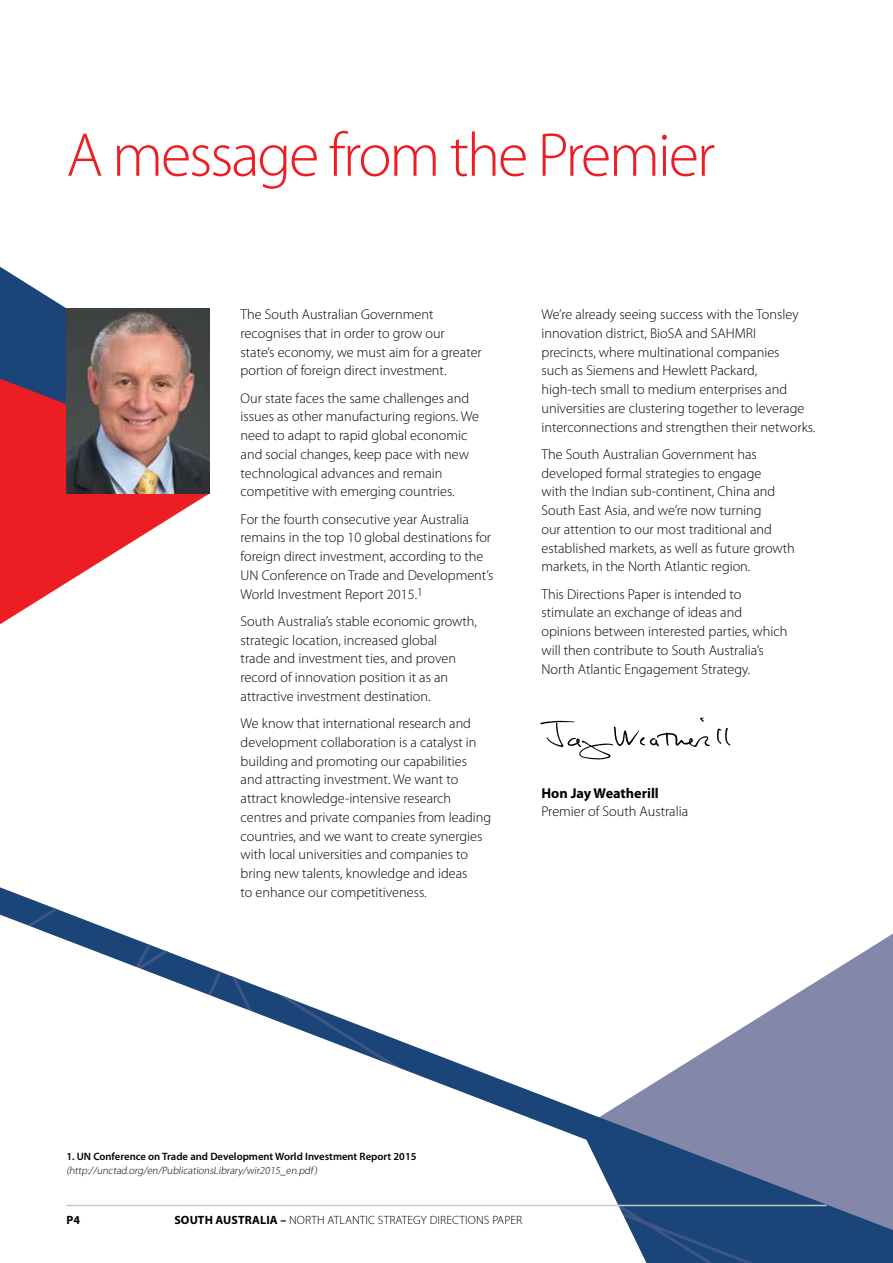
<style>
.page{position:relative;width:893px;height:1263px;background:#fff}
.page>*{position:absolute;margin:0;border:0;box-sizing:border-box;transform-origin:0 0}
.t1{font:300 62.4px "Myriad Pro";letter-spacing:-.035em;color:#ed1d24}
.t2{font:300 14.25px/18.8px "Myriad Pro";color:#000}
.t3{font:700 14.25px "Myriad Pro";color:#000}
.t4{font:300 12px "Myriad Pro";letter-spacing:.01em;color:#000}
.t5{font:700 12px "Myriad Pro";color:#000}
.t6{font:600 10.65px "Myriad Pro";color:#000}
.t7{font:300 10.65px "Myriad Pro";color:#000}
.s1{font-weight:700}
</style>
<div class="page">
<svg style="left:0;top:887px;width:893px;height:376px"></svg>
<svg style="left:0;top:915px;width:646px;height:348px"></svg>
<svg style="left:0;top:267px;width:66px;height:112px"></svg>
<svg style="left:0;top:379px;width:210px;height:245px;fill:#ed1d24"></svg>
<img style="left:66px;top:308px;width:144px;height:185px">
<svg style="left:717px;top:728px;width:13px;height:17px"></svg>
<svg style="left:540px;top:718px;width:170px;height:41px"></svg>
<hr style="left:66px;top:1205px;width:761px;height:1px;background:#c7c8ca">
<h1 class="t1" style="left:66px;top:121px;width:650px">A message from the Premier</h1>
<p class="t2" style="left:241px;top:305px;width:243px">The South Australian Government recognises that in order to grow our state’s economy, we must aim for a greater portion of foreign direct investment.</p>
<p class="t2" style="left:241px;top:389px;width:240px">Our state faces the same challenges and issues as other manufacturing regions. We need to adapt to rapid global economic and social changes, keep pace with new technological advances and remain competitive with emerging countries.</p>
<p class="t2" style="left:241px;top:510px;width:254px">For the fourth consecutive year Australia remains in the top 10 global destinations for foreign direct investment, according to the UN Conference on Trade and Development’s World Investment Report 2015.<sup>1</sup></p>
<p class="t2" style="left:241px;top:612px;width:238px">South Australia’s stable economic growth, strategic location, increased global<br>trade and investment ties, and proven record of innovation position it as an attractive investment destination.</p>
<p class="t2" style="left:241px;top:714px;width:252px">We know that international research and development collaboration is a catalyst in building and promoting our capabilities and attracting investment. We want to attract knowledge-intensive research centres and private companies from leading countries, and we want to create synergies with local universities and companies to bring new talents, knowledge and ideas<br>to enhance our competitiveness.</p>
<p class="t2" style="left:541px;top:305px;width:275px">We’re already seeing success with the Tonsley innovation district, BioSA and SAHMRI<br>precincts, where multinational companies<br>such as Siemens and Hewlett Packard, high-tech small to medium enterprises and universities are clustering together to leverage interconnections and strengthen their networks.</p>
<p class="t2" style="left:541px;top:445px;width:255px">The South Australian Government has developed formal strategies to engage<br>with the Indian sub-continent, China and South East Asia, and we’re now turning<br>our attention to our most traditional and established markets, as well as future growth markets, in the North Atlantic region.</p>
<p class="t2" style="left:541px;top:585px;width:247px">This Directions Paper is intended to stimulate an exchange of ideas and opinions between interested parties, which will then contribute to South Australia’s North Atlantic Engagement Strategy.</p>
<p class="t3" style="left:541px;top:783px;width:119px">Hon Jay Weatherill</p>
<p class="t2" style="left:541px;top:802px;width:148px">Premier of South Australia</p>
<p class="t6" style="left:66px;top:1150px;width:352px">1. UN Conference on Trade and Development World Investment Report 2015</p>
<p class="t7" style="left:66px;top:1164px;width:254px">(http://unctad.org/en/PublicationsLibrary/wir2015_en.pdf )</p>
<p class="t5" style="left:66px;top:1212px;width:15px">P4</p>
<p class="t4" style="left:174px;top:1213px;width:349px"><span class="s1">SOUTH AUSTRALIA –</span> NORTH ATLANTIC STRATEGY DIRECTIONS PAPER</p>
</div>
